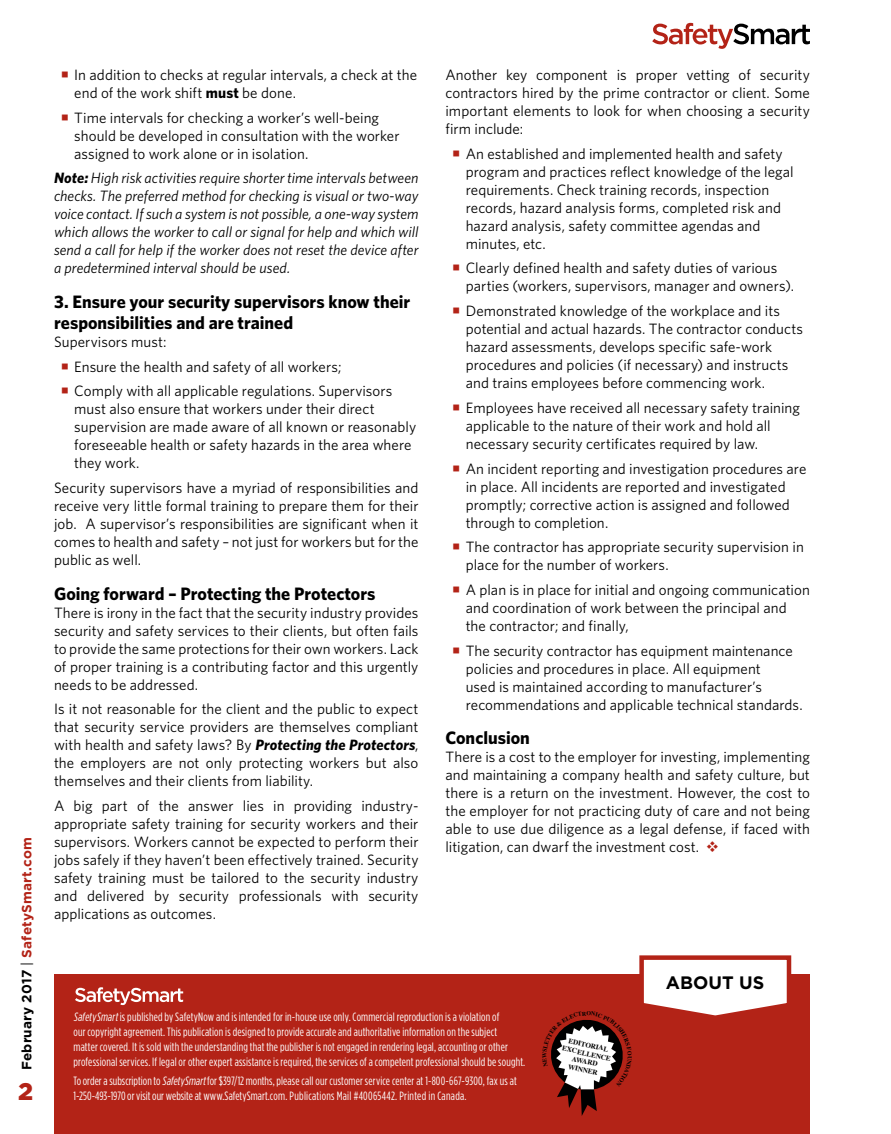
<style>
.page{position:relative;width:891px;height:1134px;background:#fff}
.page>*{position:absolute;margin:0;border:0;box-sizing:border-box;transform-origin:0 0}
.t1{font:900 24px "Gotham HTF";color:#b32317}
.t2{font:700 18px/21px "Whitney HTF";color:#000}
.t3{font:700 18px "Gotham HTF";color:#000}
.t4{font:15px/18px "Whitney HTF";letter-spacing:.005em;color:#000}
.t5{font:italic 15px/18px "Whitney HTF";color:#000;text-align:justify}
.t6{font:700 13.5px "Gotham HTF";letter-spacing:.015em;color:#b32317}
.t7{font:condensed 12px/15px "Gotham HTF";letter-spacing:.015em;color:#fff}
.t8{font:700 7.05px/8.4px "Times";color:#000;text-align:center}
.s1{color:#000}
.s2{font-weight:400;color:#000}
.s3{font-weight:700}
.s4{font-weight:700;font-style:italic}
.s5{color:#b32317}
.s6{font-style:italic}
</style>
<div class="page">
<div style="left:54px;top:974px;width:756px;height:160px;background:#b32317"></div>
<svg style="left:75px;top:987px;width:108px;height:18px"></svg>
<svg style="left:652px;top:23px;width:158px;height:26px"></svg>
<svg style="left:551px;top:955px;width:241px;height:161px"></svg>
<p class="t6" style="left:19px;top:1070px;width:235px;rotate:-90deg"><span class="s1">February 2017</span> <span class="s2">|</span> SafetySmart.com</p>
<h1 class="t1" style="left:18px;top:1078px;width:16px">2</h1>
<p class="t4" style="left:74px;top:65px;width:344px">In addition to checks at regular intervals, a check at the end of the work shift <span class="s3">must</span> be done.</p>
<p class="t4" style="left:74px;top:108px;width:327px">Time intervals for checking a worker’s well-being should be developed in consultation with the worker assigned to work alone or in isolation.</p>
<p class="t5" style="left:54px;top:169px;width:366px"><span class="s3">Note:</span> High risk activities require shorter time intervals between checks. The preferred method for checking is visual or two-way voice contact. If such a system is not possible, a one-way system which allows the worker to call or signal for help and which will send a call for help if the worker does not reset the device after a predetermined interval should be used.</p>
<p class="t2" style="left:54px;top:291px;width:358px">3. Ensure your security supervisors know their responsibilities and are trained</p>
<p class="t4" style="left:74px;top:329px;width:320px;line-height:24.8px;text-indent:-20px">Supervisors must:<br>Ensure the health and safety of all workers;<br>Comply with all applicable regulations. Supervisors</p>
<p class="t4" style="left:74px;top:400px;width:343px">must also ensure that workers under their direct supervision are made aware of all known or reasonably foreseeable health or safety hazards in the area where they work.</p>
<p class="t4" style="left:54px;top:479px;width:366px;text-align:justify">Security supervisors have a myriad of responsibilities and receive very little formal training to prepare them for their job. A supervisor’s responsibilities are significant when it comes to health and safety – not just for workers but for the public as well.</p>
<p class="t2" style="left:54px;top:582px;width:323px">Going forward – Protecting the Protectors</p>
<p class="t4" style="left:54px;top:603px;width:366px;text-align:justify">There is irony in the fact that the security industry provides security and safety services to their clients, but often fails to provide the same protections for their own workers. Lack of proper training is a contributing factor and this urgently needs to be addressed.</p>
<p class="t4" style="left:54px;top:700px;width:366px;text-align:justify">Is it not reasonable for the client and the public to expect that security service providers are themselves compliant with health and safety laws? By <span class="s4">Protecting the Protectors</span>, the employers are not only protecting workers but also themselves and their clients from liability.</p>
<p class="t4" style="left:54px;top:797px;width:366px;text-align:justify">A big part of the answer lies in providing industry&shy;appropriate safety training for security workers and their supervisors. Workers cannot be expected to perform their jobs safely if they haven’t been effectively trained. Security safety training must be tailored to the security industry and delivered by security professionals with security applications as outcomes.</p>
<p class="t4" style="left:446px;top:65px;width:366px;text-align:justify">Another key component is proper vetting of security contractors hired by the prime contractor or client. Some important elements to look for when choosing a security firm include:</p>
<p class="t4" style="left:466px;top:144px;width:330px">An established and implemented health and safety program and practices reflect knowledge of the legal requirements. Check training records, inspection records, hazard analysis forms, completed risk and hazard analysis, safety committee agendas and minutes, etc.</p>
<p class="t4" style="left:466px;top:259px;width:330px">Clearly defined health and safety duties of various parties (workers, supervisors, manager and owners).</p>
<p class="t4" style="left:466px;top:302px;width:339px">Demonstrated knowledge of the workplace and its potential and actual hazards. The contractor conducts hazard assessments, develops specific safe-work procedures and policies (if necessary) and instructs and trains employees before commencing work.</p>
<p class="t4" style="left:466px;top:398px;width:336px">Employees have received all necessary safety training applicable to the nature of their work and hold all necessary security certificates required by law.</p>
<p class="t4" style="left:466px;top:459px;width:342px">An incident reporting and investigation procedures are in place. All incidents are reported and investigated promptly; corrective action is assigned and followed through to completion.</p>
<p class="t4" style="left:466px;top:538px;width:340px">The contractor has appropriate security supervision in place for the number of workers.</p>
<p class="t4" style="left:466px;top:581px;width:346px">A plan is in place for initial and ongoing communication and coordination of work between the principal and the contractor; and finally,</p>
<p class="t4" style="left:466px;top:641px;width:338px">The security contractor has equipment maintenance policies and procedures in place. All equipment<br>used is maintained according to manufacturer’s recommendations and applicable technical standards.</p>
<p class="t2" style="left:446px;top:727px;width:86px">Conclusion</p>
<p class="t4" style="left:446px;top:748px;width:366px;text-align:justify">There is a cost to the employer for investing, implementing and maintaining a company health and safety culture, but there is a return on the investment. However, the cost to the employer for not practicing duty of care and not being able to use due diligence as a legal defense, if faced with litigation, can dwarf the investment cost. <span class="s5">❖</span></p>
<p class="t3" style="left:666px;top:972px;width:100px">ABOUT US</p>
<p class="t7" style="left:73px;top:1009px;width:453px"><span class="s6">SafetySmart</span>is published by SafetyNow and is intended for in-house use only. Commercial reproduction is a violation of<br>our copyright agreement. This publication is designed to provide accurate and authoritative information on the subject<br>matter covered. It is sold with the understanding that the publisher is not engaged in rendering legal, accounting or other professional services. If legal or other expert assistance is required, the services of a competent professional should be sought.</p>
<p class="t7" style="left:73px;top:1073px;width:445px">To order a subscription to <span class="s6">SafetySmart</span>for $397/12 months, please call our customer service center at 1-800-667-9300, fax us at<br>1-250-493-1970 or visit our website at www.SafetySmart.com. Publications Mail #40065442. Printed in Canada.</p>
<p class="t8" style="left:565px;top:1035px;width:51px;rotate:12deg">EDITORIAL<br>EXCELLENCE<br>AWARD<br>WINNER</p>
</div>
